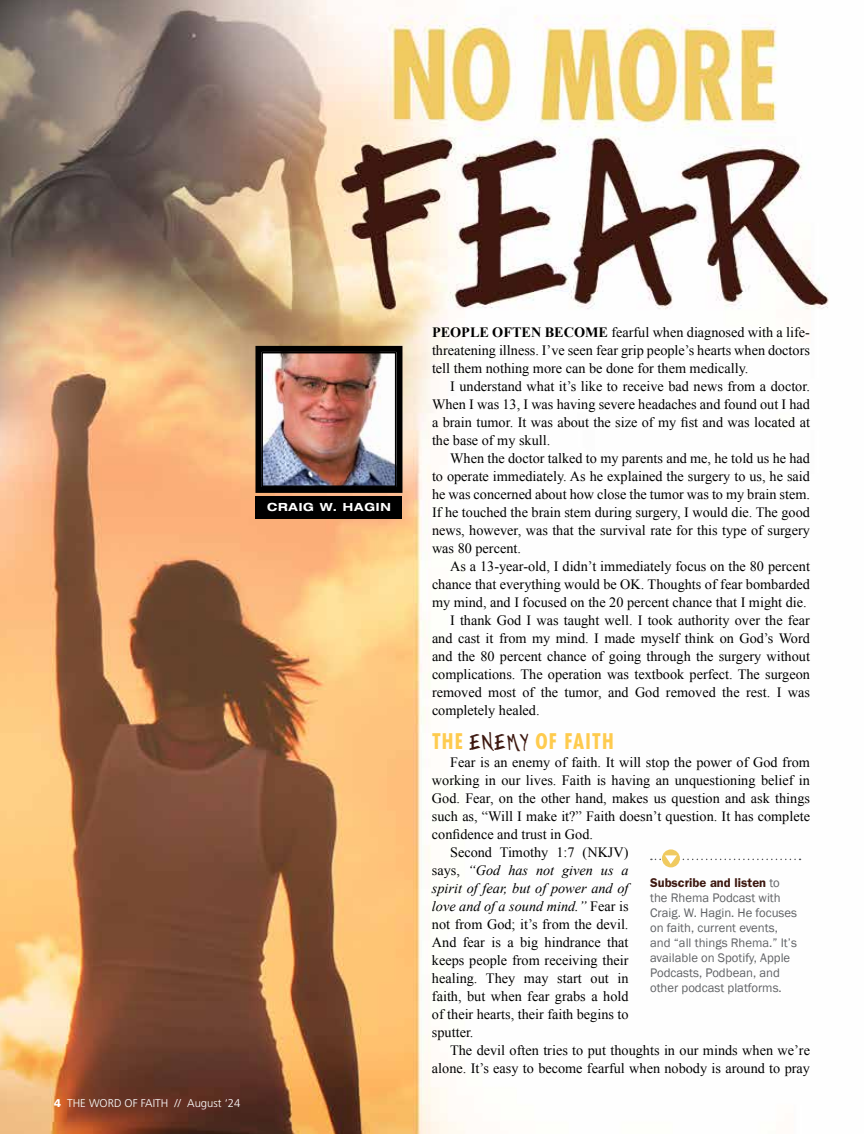
<style>
.page{position:relative;width:864px;height:1134px;background:#fff}
.page>*{position:absolute;margin:0;border:0;box-sizing:border-box;transform-origin:0 0}
.t1{font:700 condensed 21px "Futura";letter-spacing:.06em;color:#fecb4e}
.t2{font:14.25px/18px "Times New Roman";color:#000;text-align:justify}
.t3{font:italic 14.25px "Times New Roman";color:#000}
.t4{font:12.75px/15px "Franklin Gothic";color:#606265}
.t5{font:300 11.25px "Frutiger";color:#fff}
.t6{font:700 expanded 11.25px "Helvetica Neue";letter-spacing:.075em;color:#fff}
.s1{font-weight:900}
.s2{font-weight:700}
.s3{font-family:"Twin Marker";font-weight:400;font-stretch:normal;color:#3d1810}
.s4{font-style:normal}
.s5{font-weight:600;color:#3d1810}
</style>
<div class="page">
<img style="left:0;top:0;width:829px;height:1134px">
<img style="left:252px;top:343px;width:153px;height:153px">
<div style="left:255px;top:496px;width:147px;height:22px;background:#000"></div>
<div style="left:261px;top:352px;width:135px;height:135px;border:2px solid #000"></div>
<div style="left:662px;top:849px;width:18px;height:18px;background:#f0ca60;border-radius:50%"></div>
<svg style="left:651px;top:855px;width:150px;height:9px"></svg>
<p class="t6" style="left:267px;top:500px;width:125px">CRAIG W. HAGIN</p>
<p class="t5" style="left:54px;top:1097px;width:188px"><span class="s1">4</span> THE WORD OF FAITH // August ‘24</p>
<p class="t2" style="left:432px;top:323px;width:380px"><span class="s2">PEOPLE OFTEN BECOME</span> fearful when diagnosed with a life&shy;threatening illness. I’ve seen fear grip people’s hearts when doctors tell them nothing more can be done for them medically.</p>
<p class="t2" style="left:432px;top:377px;width:380px;text-indent:18px">I understand what it’s like to receive bad news from a doctor.<br>When I was 13, I was having severe headaches and found out I had a brain tumor. It was about the size of my fist and was located at the base of my skull.</p>
<p class="t2" style="left:432px;top:449px;width:380px;text-indent:18px">When the doctor talked to my parents and me, he told us he had to operate immediately. As he explained the surgery to us, he said he was concerned about how close the tumor was to my brain stem.<br>If he touched the brain stem during surgery, I would die. The good news, however, was that the survival rate for this type of surgery was 80 percent.</p>
<p class="t2" style="left:450px;top:557px;width:361px">As a 13-year-old, I didn’t immediately focus on the 80 percent</p>
<p class="t2" style="left:432px;top:575px;width:380px">chance that everything would be OK. Thoughts of fear bombarded</p>
<p class="t2" style="left:432px;top:593px;width:376px">my mind, and I focused on the 20 percent chance that I might die.</p>
<p class="t2" style="left:450px;top:611px;width:361px">I thank God I was taught well. I took authority over the fear</p>
<p class="t2" style="left:432px;top:629px;width:379px">and cast it from my mind. I made myself think on God’s Word</p>
<p class="t2" style="left:432px;top:647px;width:379px">and the 80 percent chance of going through the surgery without</p>
<p class="t2" style="left:432px;top:665px;width:380px">complications. The operation was textbook perfect. The surgeon</p>
<p class="t2" style="left:432px;top:683px;width:380px">removed most of the tumor, and God removed the rest. I was</p>
<p class="t2" style="left:432px;top:701px;width:109px">completely healed.</p>
<h1 class="t1" style="left:432px;top:728px;width:183px">THE <span class="s3">ENEMY</span> OF FAITH</h1>
<p class="t2" style="left:450px;top:753px;width:361px">Fear is an enemy of faith. It will stop the power of God from</p>
<p class="t2" style="left:432px;top:771px;width:380px">working in our lives. Faith is having an unquestioning belief in</p>
<p class="t2" style="left:432px;top:789px;width:380px">God. Fear, on the other hand, makes us question and ask things</p>
<p class="t2" style="left:432px;top:807px;width:380px">such as, “Will I make it?” Faith doesn’t question. It has complete</p>
<p class="t2" style="left:432px;top:825px;width:163px">confidence and trust in God.</p>
<p class="t2" style="left:450px;top:843px;width:180px">Second Timothy 1:7 (NKJV)</p>
<p class="t3" style="left:432px;top:861px;width:198px"><span class="s4">says,</span> “God has not given us a</p>
<p class="t3" style="left:432px;top:879px;width:198px">spirit of fear, but of power and of</p>
<p class="t3" style="left:432px;top:897px;width:198px">love and of a sound mind.” <span class="s4">Fear is</span></p>
<p class="t2" style="left:432px;top:915px;width:198px">not from God; it’s from the devil.</p>
<p class="t2" style="left:432px;top:933px;width:198px">And fear is a big hindrance that</p>
<p class="t2" style="left:432px;top:951px;width:198px">keeps people from receiving their</p>
<p class="t2" style="left:432px;top:969px;width:198px">healing. They may start out in</p>
<p class="t2" style="left:432px;top:987px;width:198px">faith, but when fear grabs a hold</p>
<p class="t2" style="left:432px;top:1005px;width:198px">of their hearts, their faith begins to</p>
<p class="t2" style="left:432px;top:1023px;width:43px">sputter.</p>
<p class="t2" style="left:450px;top:1041px;width:361px">The devil often tries to put thoughts in our minds when we’re</p>
<p class="t2" style="left:432px;top:1059px;width:380px">alone. It’s easy to become fearful when nobody is around to pray</p>
<p class="t4" style="left:650px;top:876px;width:148px"><span class="s5">Subscribe and listen</span> to the Rhema Podcast with<br>Craig. W. Hagin. He focuses on faith, current events, and “all things Rhema.” It’s available on Spotify, Apple<br>Podcasts, Podbean, and other podcast platforms.</p>
</div>
